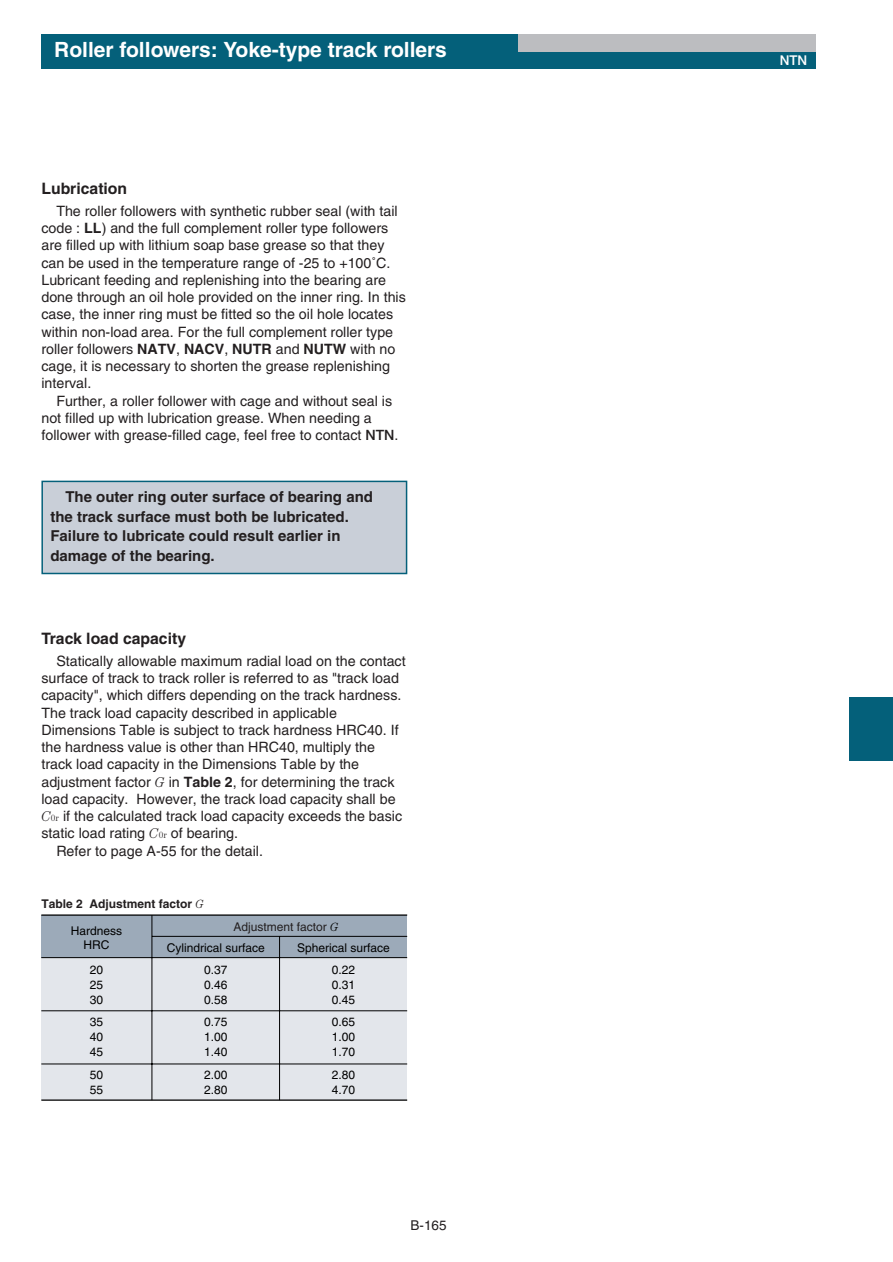
<style>
.page{position:relative;width:893px;height:1262px;background:#fff}
.page>*{position:absolute;margin:0;border:0;box-sizing:border-box;transform-origin:0 0}
.t1{font:700 21px "Helvetica";color:#fff}
.t2{font:700 15.75px "Helvetica";color:#231f20}
.t3{font:700 15px/19.5px "Helvetica";color:#231f20}
.t4{font:14.25px/17.2px "Helvetica";color:#231f20}
.t5{font:13.5px "Helvetica";color:#231f20}
.t6{font:500 13.5px "Helvetica Neue";color:#fff}
.t7{font:12px/15px "Helvetica";color:#000;text-align:justify}
.t8{font:12px/21.3px "Helvetica";color:#231f20}
.t9{font:700 12px "Helvetica";color:#231f20}
.s1{font-weight:700}
.s2{font-family:"Helvetica Neue";font-weight:500}
.s3{font-family:"Century";font-weight:300;font-style:italic}
.s4{font-family:"Century";font-weight:300;font-size:9px}
.s5{font-family:"Century";font-weight:300;font-style:italic;color:#000}
.s6{color:#000}
</style>
<div class="page">
<div style="left:849px;top:697px;width:43px;height:64px;background:#04607a"></div>
<div style="left:41px;top:34px;width:774px;height:34px;background:#04607a"></div>
<div style="left:518px;top:34px;width:297px;height:17px;background:#bcbdc0"></div>
<div style="left:41px;top:957px;width:366px;height:143px;background:#e3e6eb"></div>
<div style="left:41px;top:915px;width:366px;height:42px;background:#9caab9"></div>
<hr style="left:41px;top:1099px;width:366px;height:1px;background:#000">
<hr style="left:41px;top:914px;width:366px;height:1px;background:#000">
<hr style="left:152px;top:936px;width:255px;height:1px;background:#000">
<hr style="left:41px;top:957px;width:366px;height:1px;background:#000">
<hr style="left:41px;top:1010px;width:366px;height:1px;background:#000">
<hr style="left:41px;top:1063px;width:366px;height:1px;background:#000">
<hr style="left:279px;top:936px;width:1px;height:164px;background:#000">
<hr style="left:152px;top:915px;width:1px;height:185px;background:#000">
<div style="left:43px;top:482px;width:363px;height:91px;background:#c9cfd8"></div>
<div style="left:41px;top:480px;width:366px;height:94px;border:2px solid #04607a"></div>
<h1 class="t1" style="left:54px;top:42px;width:394px">Roller followers: Yoke-type track rollers</h1>
<p class="t2" style="left:41px;top:183px;width:87px">Lubrication</p>
<p class="t4" style="left:41px;top:203px;width:366px;text-indent:15px">The roller followers with synthetic rubber seal (with tail code : <span class="s1">LL</span>) and the full complement roller type followers are filled up with lithium soap base grease so that they can be used in the temperature range of -25 to +100˚C.<br>Lubricant feeding and replenishing into the bearing are done through an oil hole provided on the inner ring. In this case, the inner ring must be fitted so the oil hole locates within non-load area. For the full complement roller type roller followers <span class="s1">NATV</span>, <span class="s1">NACV</span>, <span class="s1">NUTR</span> and <span class="s1">NUTW</span> with no cage, it is necessary to shorten the grease replenishing interval.</p>
<p class="t4" style="left:41px;top:393px;width:358px;text-indent:15px">Further, a roller follower with cage and without seal is not filled up with lubrication grease. When needing a follower with grease-filled cage, feel free to contact <span class="s2">NTN</span>.</p>
<p class="t3" style="left:50px;top:488px;width:324px;text-indent:15px">The outer ring outer surface of bearing and the track surface must both be lubricated.<br>Failure to lubricate could result earlier in damage of the bearing.</p>
<p class="t2" style="left:41px;top:632px;width:146px">Track load capacity</p>
<p class="t4" style="left:56px;top:653px;width:351px">Statically allowable maximum radial load on the contact</p>
<p class="t4" style="left:41px;top:671px;width:359px">surface of track to track roller is referred to as "track load</p>
<p class="t4" style="left:41px;top:688px;width:361px">capacity", which differs depending on the track hardness.</p>
<p class="t4" style="left:41px;top:705px;width:297px">The track load capacity described in applicable</p>
<p class="t4" style="left:41px;top:722px;width:359px">Dimensions Table is subject to track hardness HRC40. If</p>
<p class="t4" style="left:41px;top:740px;width:335px">the hardness value is other than HRC40, multiply the</p>
<p class="t4" style="left:41px;top:757px;width:319px">track load capacity in the Dimensions Table by the</p>
<p class="t4" style="left:41px;top:774px;width:354px">adjustment factor <span class="s3">G</span> in <span class="s1">Table 2</span>, for determining the track</p>
<p class="t4" style="left:41px;top:791px;width:355px">load capacity. However, the track load capacity shall be</p>
<p class="t4" style="left:41px;top:809px;width:362px"><span class="s3">C</span><span class="s4">0r</span> if the calculated track load capacity exceeds the basic</p>
<p class="t4" style="left:41px;top:826px;width:198px">static load rating <span class="s3">C</span><span class="s4">0r</span> of bearing.</p>
<p class="t4" style="left:56px;top:843px;width:208px">Refer to page A-55 for the detail.</p>
<p class="t9" style="left:41px;top:899px;width:164px">Table 2 Adjustment factor <span class="s3">G</span></p>
<p class="t7" style="left:71px;top:925px;width:53px;line-height:13.5px;text-align:center">Hardness<br>HRC</p>
<p class="t8" style="left:297px;top:917px;width:94px;text-indent:-64px">Adjustment factor <span class="s5">G<br></span><span class="s6">Spherical surface</span></p>
<p class="t7" style="left:167px;top:941px;width:100px">Cylindrical surface</p>
<p class="t7" style="left:90px;top:963px;width:15px">20<br>25<br>30</p>
<p class="t7" style="left:90px;top:1015px;width:15px">35<br>40<br>45</p>
<p class="t7" style="left:90px;top:1068px;width:15px">50<br>55</p>
<p class="t7" style="left:204px;top:963px;width:25px">0.37<br>0.46<br>0.58</p>
<p class="t7" style="left:204px;top:1015px;width:25px">0.75<br>1.00<br>1.40</p>
<p class="t7" style="left:204px;top:1068px;width:25px">2.00<br>2.80</p>
<p class="t7" style="left:332px;top:963px;width:25px">0.22<br>0.31<br>0.45</p>
<p class="t7" style="left:332px;top:1015px;width:25px">0.65<br>1.00<br>1.70</p>
<p class="t7" style="left:332px;top:1068px;width:25px">2.80<br>4.70</p>
<p class="t5" style="left:410px;top:1220px;width:38px">B-165</p>
<p class="t6" style="left:779px;top:55px;width:29px">NTN</p>
</div>
